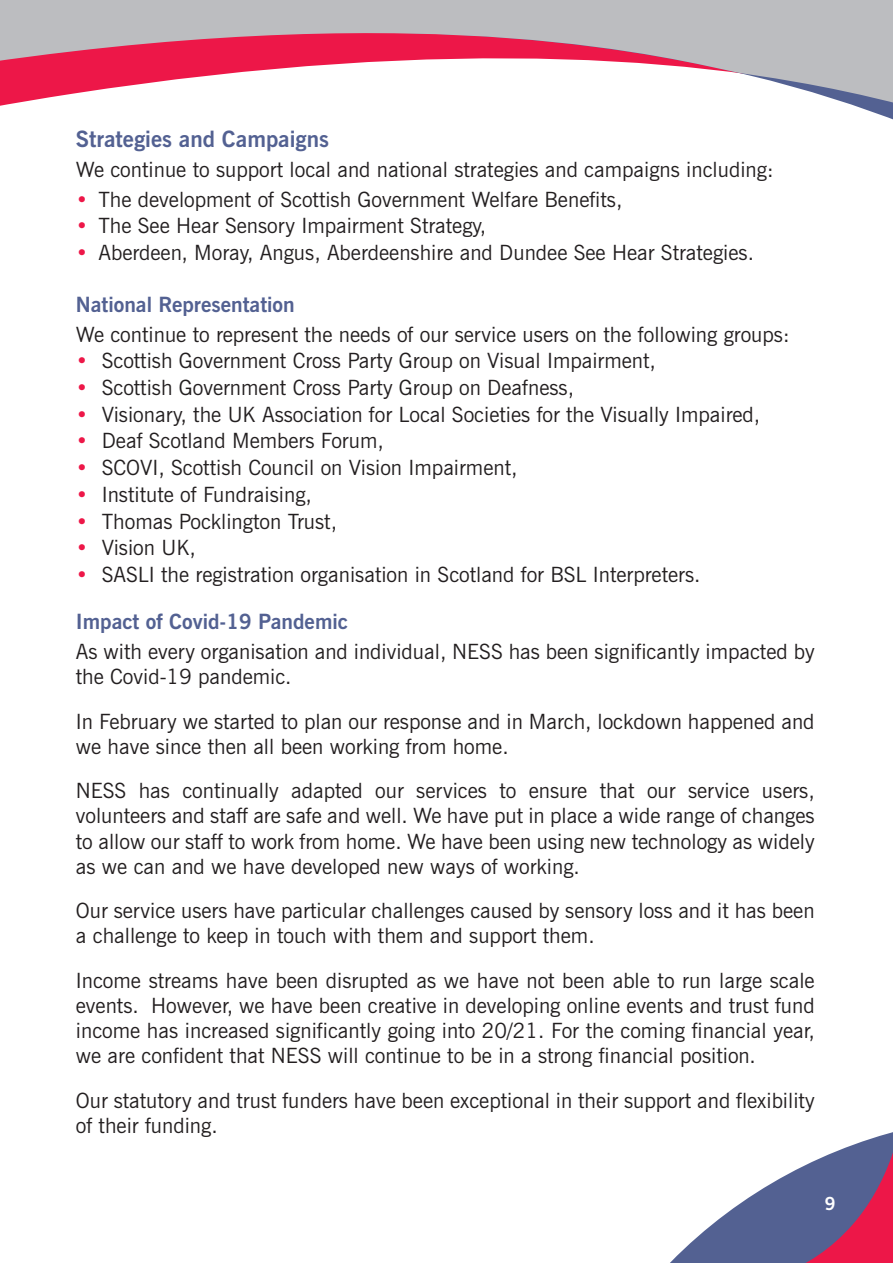
<style>
.page{position:relative;width:893px;height:1263px;background:#fff}
.page>*{position:absolute;margin:0;border:0;box-sizing:border-box;transform-origin:0 0}
.t1{font:700 22.5px "News Gothic BT";color:#536192}
.t2{font:21px/25.2px "News Gothic BT";color:#231f20}
.t3{font:700 21px "News Gothic BT";color:#536192}
.t4{font:700 18px "News Gothic BT";color:#fff}
.s1{color:#ed1748}
</style>
<div class="page">
<svg style="left:670px;top:1132px;width:223px;height:131px"></svg>
<svg style="left:0;top:0;width:893px;height:106px"></svg>
<p class="t1" style="left:76px;top:126px;width:255px">Strategies and Campaigns</p>
<p class="t2" style="left:76px;top:157px;width:699px">We continue to support local and national strategies and campaigns including:</p>
<p class="t2" style="left:76px;top:186px;width:548px"><span class="s1">•</span> The development of Scottish Government Welfare Benefits,</p>
<p class="t2" style="left:76px;top:213px;width:412px"><span class="s1">•</span> The See Hear Sensory Impairment Strategy,</p>
<p class="t2" style="left:76px;top:240px;width:680px"><span class="s1">•</span> Aberdeen, Moray, Angus, Aberdeenshire and Dundee See Hear Strategies.</p>
<p class="t3" style="left:76px;top:292px;width:220px">National Representation</p>
<p class="t2" style="left:76px;top:321px;width:715px">We continue to represent the needs of our service users on the following groups:</p>
<p class="t2" style="left:76px;top:348px;width:581px"><span class="s1">•</span> Scottish Government Cross Party Group on Visual Impairment,</p>
<p class="t2" style="left:76px;top:375px;width:500px"><span class="s1">•</span> Scottish Government Cross Party Group on Deafness,</p>
<p class="t2" style="left:76px;top:401px;width:686px"><span class="s1">•</span> Visionary, the UK Association for Local Societies for the Visually Impaired,</p>
<p class="t2" style="left:76px;top:428px;width:309px"><span class="s1">•</span> Deaf Scotland Members Forum,</p>
<p class="t2" style="left:76px;top:455px;width:443px"><span class="s1">•</span> SCOVI, Scottish Council on Vision Impairment,</p>
<p class="t2" style="left:76px;top:482px;width:237px"><span class="s1">•</span> Institute of Fundraising,</p>
<p class="t2" style="left:76px;top:508px;width:263px"><span class="s1">•</span> Thomas Pocklington Trust,</p>
<p class="t2" style="left:76px;top:535px;width:121px"><span class="s1">•</span> Vision UK,</p>
<p class="t2" style="left:76px;top:562px;width:626px"><span class="s1">•</span> SASLI the registration organisation in Scotland for BSL Interpreters.</p>
<p class="t3" style="left:76px;top:609px;width:274px">Impact of Covid-19 Pandemic</p>
<p class="t2" style="left:76px;top:639px;width:740px">As with every organisation and individual, NESS has been significantly impacted by the Covid-19 pandemic.</p>
<p class="t2" style="left:76px;top:708px;width:740px">In February we started to plan our response and in March, lockdown happened and we have since then all been working from home.</p>
<p class="t2" style="left:76px;top:778px;width:740px;text-align:justify">NESS has continually adapted our services to ensure that our service users, volunteers and staff are safe and well. We have put in place a wide range of changes to allow our staff to work from home. We have been using new technology as widely as we can and we have developed new ways of working.</p>
<p class="t2" style="left:76px;top:898px;width:740px">Our service users have particular challenges caused by sensory loss and it has been a challenge to keep in touch with them and support them.</p>
<p class="t2" style="left:76px;top:967px;width:740px;text-align:justify">Income streams have been disrupted as we have not been able to run large scale events. However, we have been creative in developing online events and trust fund income has increased significantly going into 20/21. For the coming financial year, we are confident that NESS will continue to be in a strong financial position.</p>
<p class="t2" style="left:76px;top:1087px;width:740px">Our statutory and trust funders have been exceptional in their support and flexibility of their funding.</p>
<p class="t4" style="left:825px;top:1192px;width:12px">9</p>
</div>
